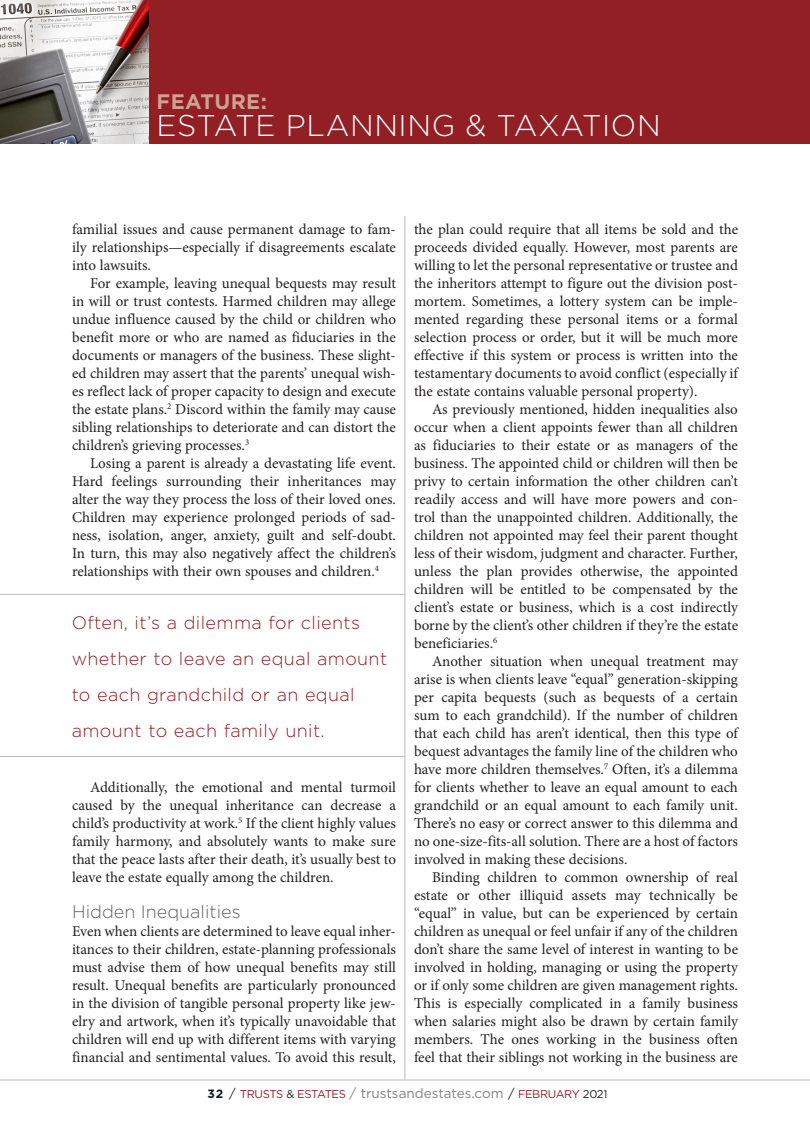
<style>
.page{position:relative;width:810px;height:1134px;background:#fff}
.page>*{position:absolute;margin:0;border:0;box-sizing:border-box;transform-origin:0 0}
.t1{font:300 30px "Gotham";letter-spacing:.02em;color:#fff}
.t2{font:700 21px "Gotham";letter-spacing:.02em;color:#cea191}
.Callout{font:300 18px/36px "Gotham";letter-spacing:.02em;color:#911f23}
.SUBHEAD{font:300 18px "Gotham";color:#636366}
.BODY{font:15px/18px "Minion Pro";color:#231f20;text-align:justify}
.BODY_no_indent{font:15px/18px "Minion Pro";color:#231f20;text-align:justify}
.t3{font:11.25px "Gotham";letter-spacing:-.03em;color:#911f23}
.s1{font-weight:700;font-size:12px;color:#101a21}
.s2{font-size:12.75px;color:#231f20}
.s3{color:#231f20}
.s4{font-size:13.5px;color:#808285}
</style>
<div class="page">
<hr style="left:0;top:1080px;width:810px;height:1px;background:#bcbdc0">
<hr style="left:0;top:756px;width:405px;height:1px;background:#bcbdc0">
<hr style="left:0;top:594px;width:405px;height:1px;background:#bcbdc0">
<hr style="left:405px;top:216px;width:1px;height:864px;background:#bcbdc0">
<div style="left:0;top:0;width:810px;height:144px;background:#911f23"></div>
<img style="left:0;top:0;width:149px;height:144px">
<h2 class="t2" style="left:157px;top:88px;width:112px">FEATURE:</h2>
<h1 class="t1" style="left:157px;top:106px;width:506px">ESTATE PLANNING &amp; TAXATION</h1>
<p class="BODY_no_indent" style="left:72px;top:220px;width:325px">familial issues and cause permanent damage to fam&shy;ily relationships—especially if disagreements escalate into lawsuits.</p>
<p class="BODY" style="left:72px;top:274px;width:325px;text-indent:18px">For example, leaving unequal bequests may result in will or trust contests. Harmed children may allege undue influence caused by the child or children who benefit more or who are named as fiduciaries in the documents or managers of the business. These slight&shy;ed children may assert that the parents’ unequal wish&shy;es reflect lack of proper capacity to design and execute the estate plans.<sup>2</sup> Discord within the family may cause sibling relationships to deteriorate and can distort the children’s grieving processes.<sup>3</sup></p>
<p class="BODY" style="left:72px;top:454px;width:325px;text-indent:18px">Losing a parent is already a devastating life event.<br>Hard feelings surrounding their inheritances may alter the way they process the loss of their loved ones.<br>Children may experience prolonged periods of sad&shy;ness, isolation, anger, anxiety, guilt and self-doubt.<br>In turn, this may also negatively affect the children’s relationships with their own spouses and children.<sup>4</sup></p>
<p class="Callout" style="left:72px;top:604px;width:317px">Often, it’s a dilemma for clients whether to leave an equal amount to each grandchild or an equal amount to each family unit.</p>
<p class="BODY" style="left:72px;top:778px;width:326px;text-indent:18px">Additionally, the emotional and mental turmoil caused by the unequal inheritance can decrease a child’s productivity at work.<sup>5</sup> If the client highly values family harmony, and absolutely wants to make sure that the peace lasts after their death, it’s usually best to leave the estate equally among the children.</p>
<p class="SUBHEAD" style="left:72px;top:900px;width:170px">Hidden Inequalities</p>
<p class="BODY_no_indent" style="left:72px;top:922px;width:325px">Even when clients are determined to leave equal inher&shy;itances to their children, estate-planning professionals must advise them of how unequal benefits may still result. Unequal benefits are particularly pronounced in the division of tangible personal property like jew&shy;elry and artwork, when it’s typically unavoidable that children will end up with different items with varying financial and sentimental values. To avoid this result,</p>
<p class="BODY_no_indent" style="left:414px;top:220px;width:326px">the plan could require that all items be sold and the proceeds divided equally. However, most parents are willing to let the personal representative or trustee and the inheritors attempt to figure out the division post&shy;mortem. Sometimes, a lottery system can be imple&shy;mented regarding these personal items or a formal selection process or order, but it will be much more effective if this system or process is written into the testamentary documents to avoid conflict (especially if the estate contains valuable personal property).</p>
<p class="BODY" style="left:414px;top:400px;width:326px;text-indent:18px">As previously mentioned, hidden inequalities also occur when a client appoints fewer than all children as fiduciaries to their estate or as managers of the business. The appointed child or children will then be privy to certain information the other children can’t readily access and will have more powers and con&shy;trol than the unappointed children. Additionally, the children not appointed may feel their parent thought less of their wisdom, judgment and character. Further, unless the plan provides otherwise, the appointed children will be entitled to be compensated by the client’s estate or business, which is a cost indirectly borne by the client’s other children if they’re the estate beneficiaries.<sup>6</sup></p>
<p class="BODY" style="left:414px;top:652px;width:326px;text-indent:18px">Another situation when unequal treatment may arise is when clients leave “equal” generation-skipping per capita bequests (such as bequests of a certain sum to each grandchild). If the number of children that each child has aren’t identical, then this type of bequest advantages the family line of the children who have more children themselves.<sup>7</sup> Often, it’s a dilemma for clients whether to leave an equal amount to each grandchild or an equal amount to each family unit.<br>There’s no easy or correct answer to this dilemma and no one-size-fits-all solution. There are a host of factors involved in making these decisions.</p>
<p class="BODY" style="left:414px;top:868px;width:326px;text-indent:18px">Binding children to common ownership of real estate or other illiquid assets may technically be “equal” in value, but can be experienced by certain children as unequal or feel unfair if any of the children don’t share the same level of interest in wanting to be involved in holding, managing or using the property or if only some children are given management rights.<br>This is especially complicated in a family business when salaries might also be drawn by certain family members. The ones working in the business often feel that their siblings not working in the business are</p>
<p class="t3" style="left:207px;top:1087px;width:401px"><span class="s1">32</span> <span class="s2">/</span> TRUSTS <span class="s3">&amp;</span> ESTATES <span class="s4">/ trustsandestates.com</span> <span class="s2">/</span> FEBRUARY <span class="s3">2021</span></p>
</div>
